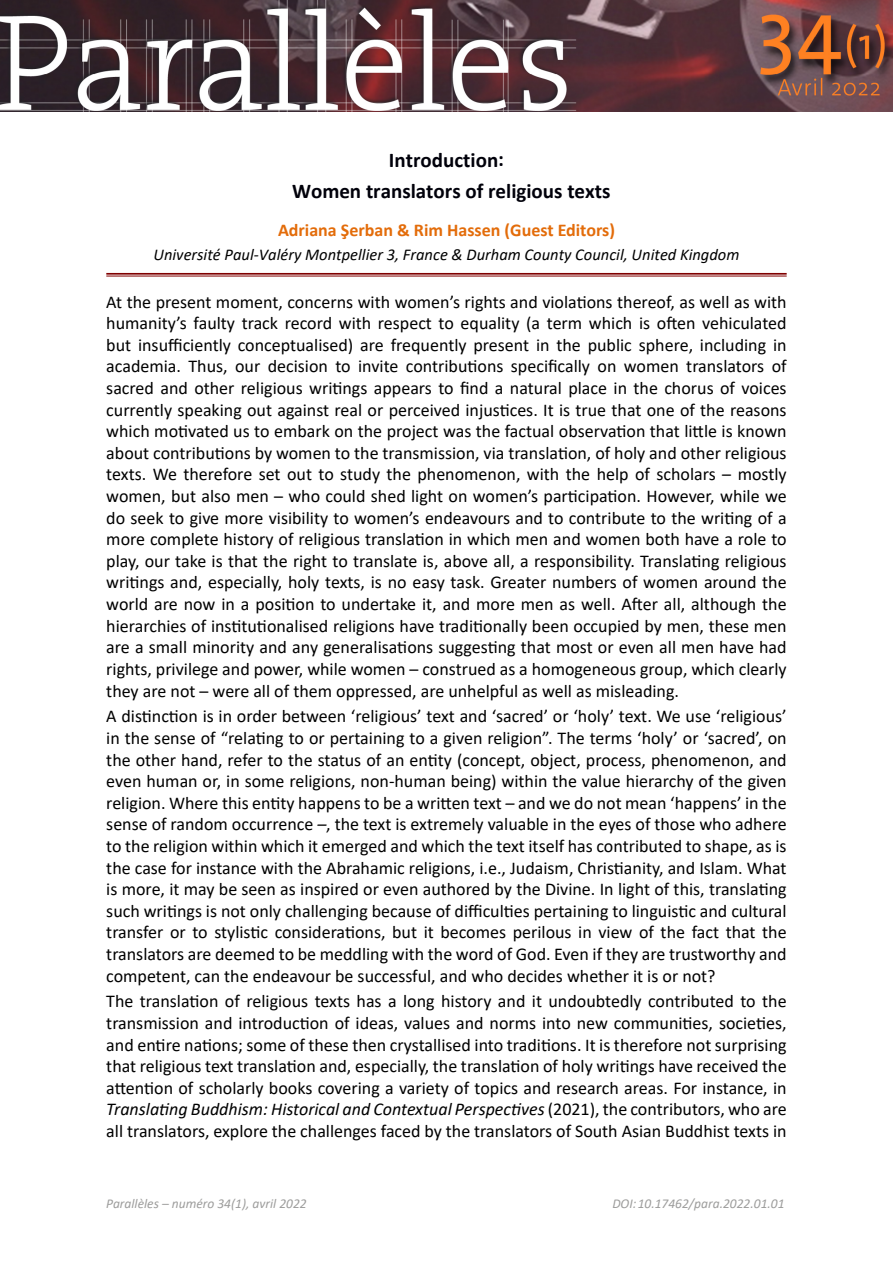
<style>
.page{position:relative;width:893px;height:1263px;background:#fff}
.page>*{position:absolute;margin:0;border:0;box-sizing:border-box;transform-origin:0 0}
.t1{font:700 21px/31.2px "Calibri";color:#00000a;text-align:center}
.t2{font:18px/21.6px "Calibri";color:#000;text-align:justify}
.t3{font:700 18px "Calibri";color:#e36c0a}
.t4{font:italic 16.5px "Calibri";color:#000}
.t5{font:italic 13.5px "Calibri";color:#9d9d9c}
.s1{font-style:italic}
</style>
<div class="page">
<img style="left:0;top:0;width:893px;height:111px">
<hr style="left:106px;top:273px;width:681px;height:2px;background:#800000">
<hr style="left:106px;top:276px;width:681px;height:1px;background:#800000">
<p class="t1" style="left:292px;top:144px;width:320px">Introduction:<br>Women translators of religious texts</p>
<p class="t3" style="left:278px;top:217px;width:338px">Adriana Şerban &amp; Rim Hassen (Guest Editors)</p>
<p class="t4" style="left:153px;top:243px;width:587px">Université Paul-Valéry Montpellier 3, France &amp; Durham County Council, United Kingdom</p>
<p class="t2" style="left:106px;top:290px;width:682px">At the present moment, concerns with women’s rights and violations thereof, as well as with humanity’s faulty track record with respect to equality (a term which is often vehiculated but insufficiently conceptualised) are frequently present in the public sphere, including in academia. Thus, our decision to invite contributions specifically on women translators of sacred and other religious writings appears to find a natural place in the chorus of voices currently speaking out against real or perceived injustices. It is true that one of the reasons which motivated us to embark on the project was the factual observation that little is known about contributions by women to the transmission, via translation, of holy and other religious texts. We therefore set out to study the phenomenon, with the help of scholars – mostly women, but also men – who could shed light on women’s participation. However, while we do seek to give more visibility to women’s endeavours and to contribute to the writing of a more complete history of religious translation in which men and women both have a role to play, our take is that the right to translate is, above all, a responsibility. Translating religious writings and, especially, holy texts, is no easy task. Greater numbers of women around the world are now in a position to undertake it, and more men as well. After all, although the hierarchies of institutionalised religions have traditionally been occupied by men, these men are a small minority and any generalisations suggesting that most or even all men have had rights, privilege and power, while women – construed as a homogeneous group, which clearly they are not – were all of them oppressed, are unhelpful as well as misleading.</p>
<p class="t2" style="left:106px;top:705px;width:682px">A distinction is in order between ‘religious’ text and ‘sacred’ or ‘holy’ text. We use ‘religious’ in the sense of “relating to or pertaining to a given religion”. The terms ‘holy’ or ‘sacred’, on the other hand, refer to the status of an entity (concept, object, process, phenomenon, and even human or, in some religions, non-human being) within the value hierarchy of the given religion. Where this entity happens to be a written text <span class="s1">–</span> and we do not mean ‘happens’ in the sense of random occurrence <span class="s1">–</span>, the text is extremely valuable in the eyes of those who adhere to the religion within which it emerged and which the text itself has contributed to shape, as is the case for instance with the Abrahamic religions, i.e., Judaism, Christianity, and Islam. What is more, it may be seen as inspired or even authored by the Divine. In light of this, translating such writings is not only challenging because of difficulties pertaining to linguistic and cultural transfer or to stylistic considerations, but it becomes perilous in view of the fact that the translators are deemed to be meddling with the word of God. Even if they are trustworthy and competent, can the endeavour be successful, and who decides whether it is or not?</p>
<p class="t2" style="left:106px;top:990px;width:682px">The translation of religious texts has a long history and it undoubtedly contributed to the transmission and introduction of ideas, values and norms into new communities, societies, and entire nations; some of these then crystallised into traditions. It is therefore not surprising that religious text translation and, especially, the translation of holy writings have received the attention of scholarly books covering a variety of topics and research areas. For instance, in <span class="s1">Translating Buddhism: Historical and Contextual Perspectives</span> (2021), the contributors, who are all translators, explore the challenges faced by the translators of South Asian Buddhist texts in</p>
<p class="t5" style="left:106px;top:1194px;width:202px">Parallèles – numéro 34(1), avril 2022</p>
<p class="t5" style="left:612px;top:1194px;width:174px">DOI:10.17462/para.2022.01.01</p>
</div>
